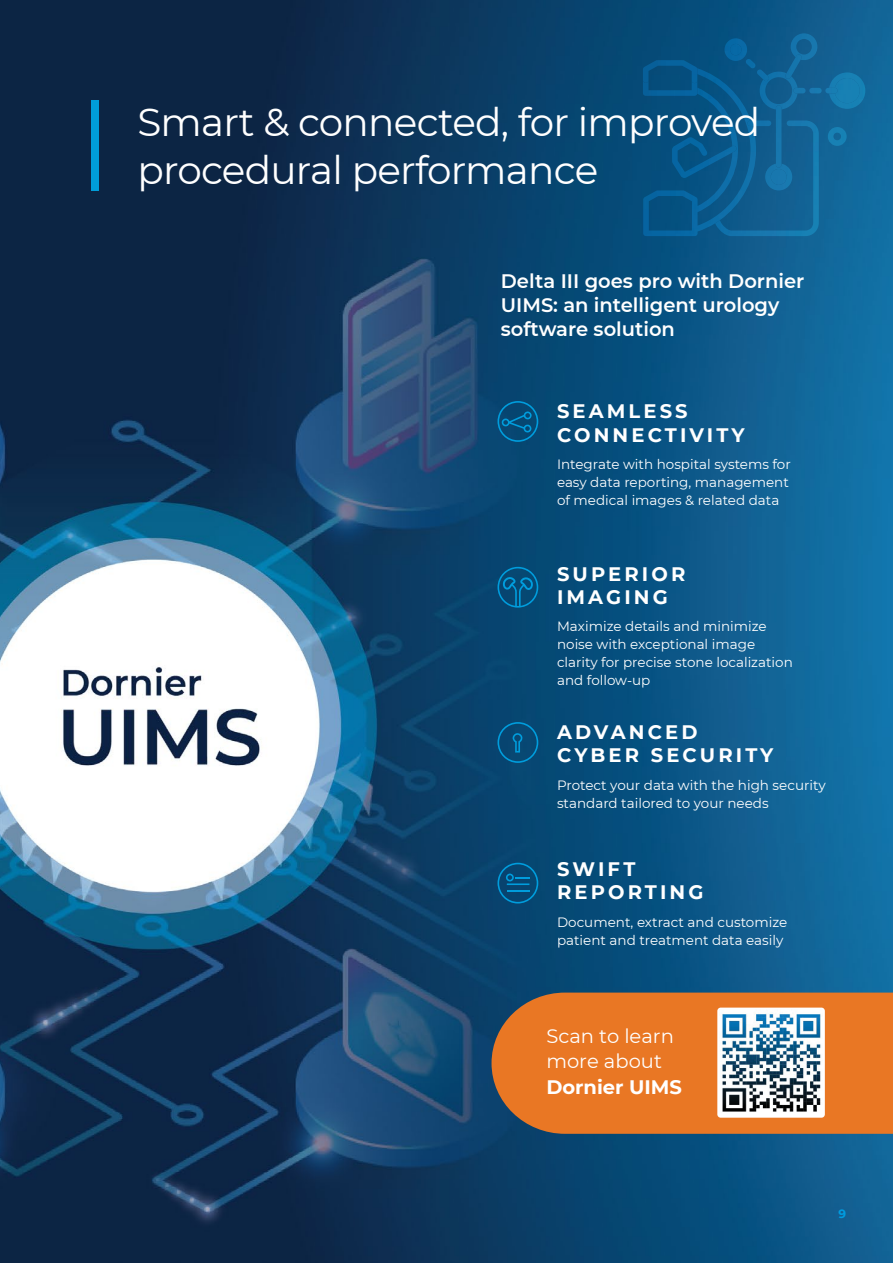
<style>
.page{position:relative;width:893px;height:1263px;background:#fff}
.page>*{position:absolute;margin:0;border:0;box-sizing:border-box;transform-origin:0 0}
.t1{font:39px/48px "Montserrat";letter-spacing:-.02em;color:#fff}
.t2{font:700 19.5px/23.4px "Montserrat";letter-spacing:.16em;color:#fff}
.t3{font:600 19.5px/24px "Montserrat";color:#fff}
.t4{font:19.5px/25.7px "Montserrat";color:#fff}
.t5{font:700 19.5px "Montserrat";color:#fff}
.t6{font:13.5px/18px "Montserrat";color:#fff}
.t7{font:700 12px "Montserrat";color:#009cdf}
</style>
<div class="page">
<img style="left:0;top:0;width:893px;height:1263px">
<svg style="left:825px;top:72px;width:40px;height:37px"></svg>
<div style="left:809px;top:88px;width:13px;height:5px;background:#197bb1;border-radius:3px"></div>
<svg style="left:643px;top:33px;width:176px;height:203px;background:#0b5b8d"></svg>
<div style="left:747px;top:120px;width:24px;height:6px;background:#1372ab;border-radius:3px"></div>
<svg style="left:828px;top:127px;width:19px;height:19px"></svg>
<svg style="left:497px;top:401px;width:41px;height:41px;background:#055787"></svg>
<svg style="left:497px;top:567px;width:41px;height:41px;background:#045a8a"></svg>
<div style="left:491px;top:992px;width:402px;height:142px;background:#e97724"></div>
<div style="left:717px;top:1007px;width:108px;height:111px;background:#fff;border-radius:3px"></div>
<img style="left:722px;top:1013px;width:99px;height:99px">
<svg style="left:497px;top:722px;width:41px;height:41px;background:#065483"></svg>
<svg style="left:497px;top:863px;width:41px;height:40px;background:#055686"></svg>
<div style="left:91px;top:101px;width:8px;height:90px;background:#009dd9"></div>
<h1 class="t1" style="left:137px;top:97px;width:624px">Smart &amp; connected, for improved procedural performance</h1>
<h2 class="t3" style="left:501px;top:268px;width:305px">Delta III goes pro with Dornier<br>UIMS: an intelligent urology software solution</h2>
<h2 class="t2" style="left:557px;top:399px;width:189px">SEAMLESS<br>CONNECTIVITY</h2>
<p class="t6" style="left:557px;top:455px;width:235px">Integrate with hospital systems for easy data reporting, management of medical images &amp; related data</p>
<h2 class="t2" style="left:557px;top:561px;width:130px">SUPERIOR<br>IMAGING</h2>
<p class="t6" style="left:557px;top:617px;width:237px">Maximize details and minimize noise with exceptional image clarity for precise stone localization and follow-up</p>
<h2 class="t2" style="left:557px;top:719px;width:218px">ADVANCED<br>CYBER SECURITY</h2>
<p class="t6" style="left:557px;top:775px;width:270px">Protect your data with the high security standard tailored to your needs</p>
<h2 class="t2" style="left:557px;top:856px;width:148px">SWIFT<br>REPORTING</h2>
<p class="t6" style="left:557px;top:912px;width:232px">Document, extract and customize patient and treatment data easily</p>
<h2 class="t4" style="left:546px;top:1022px;width:129px">Scan to learn more about</h2>
<h2 class="t5" style="left:546px;top:1073px;width:137px">Dornier UIMS</h2>
<p class="t7" style="left:838px;top:1205px;width:9px">9</p>
</div>
